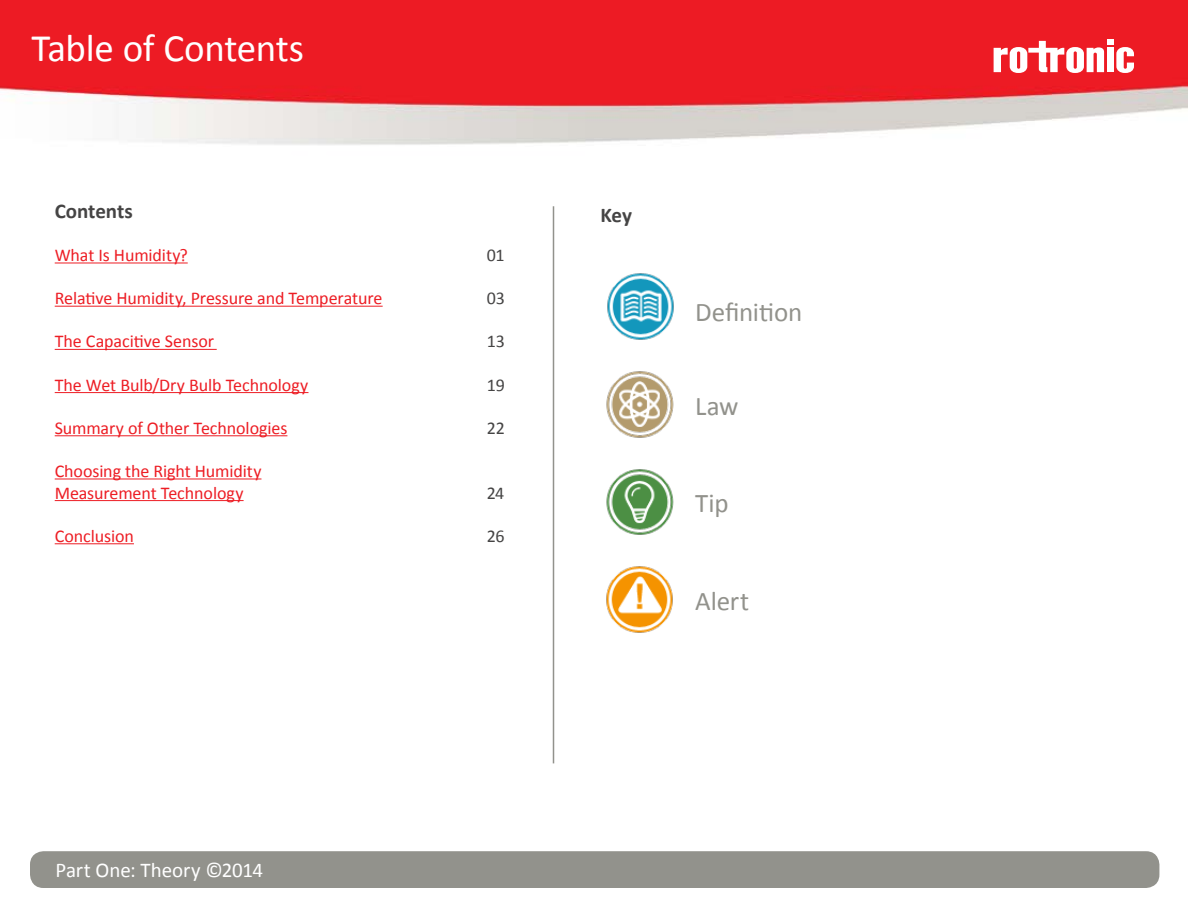
<style>
.page{position:relative;width:1188px;height:918px;background:#fff}
.page>*{position:absolute;margin:0;border:0;box-sizing:border-box;transform-origin:0 0}
.t1{font:39px "Calibri";letter-spacing:-.01em;color:#fff}
.t2{font:27px "Calibri";letter-spacing:-.005em;color:#92928c}
.t3{font:300 21px "Calibri";letter-spacing:-.01em;color:#fff}
.t4{font:21px "Calibri";letter-spacing:-.005em;color:#fff}
.t5{font:700 21px "Calibri";letter-spacing:-.005em;color:#454444}
.t6{font:18px/21.6px "Calibri";letter-spacing:-.005em;color:#ed1d24}
.t7{font:18px "Calibri";letter-spacing:-.01em;color:#454444}
</style>
<div class="page">
<img style="left:0;top:0;width:1188px;height:888px">
<div style="left:30px;top:851px;width:1129px;height:37px;background:#92928c;border-radius:14px"></div>
<img style="left:600px;top:561px;width:78px;height:78px">
<img style="left:600px;top:268px;width:78px;height:78px">
<img style="left:600px;top:366px;width:78px;height:77px">
<img style="left:600px;top:463px;width:78px;height:78px">
<hr style="left:553px;top:206px;width:1px;height:557px;background:#92928c">
<div style="left:1107px;top:48px;width:7px;height:24px;background:#fff"></div>
<svg style="left:1116px;top:47px;width:19px;height:26px"></svg>
<div style="left:1107px;top:39px;width:7px;height:6px;background:#fff"></div>
<svg style="left:994px;top:41px;width:111px;height:32px"></svg>
<hr style="left:55px;top:263px;width:133px;height:1px;background:#ed1d24">
<hr style="left:55px;top:306px;width:328px;height:1px;background:#ed1d24">
<hr style="left:55px;top:349px;width:162px;height:1px;background:#ed1d24">
<hr style="left:55px;top:392px;width:253px;height:1px;background:#ed1d24">
<hr style="left:55px;top:435px;width:232px;height:1px;background:#ed1d24">
<hr style="left:55px;top:479px;width:206px;height:1px;background:#ed1d24">
<hr style="left:55px;top:500px;width:189px;height:1px;background:#ed1d24">
<hr style="left:55px;top:543px;width:79px;height:1px;background:#ed1d24">
<h1 class="t1" style="left:32px;top:23px;width:274px">Table of Contents</h1>
<p class="t5" style="left:55px;top:197px;width:80px">Contents</p>
<p class="t6" style="left:55px;top:244px;width:135px">What Is Humidity?</p>
<p class="t7" style="left:487px;top:244px;width:19px">01</p>
<p class="t6" style="left:55px;top:287px;width:329px">Relative Humidity, Pressure and Temperature</p>
<p class="t7" style="left:487px;top:287px;width:20px">03</p>
<p class="t6" style="left:55px;top:331px;width:161px">The Capacitive Sensor</p>
<p class="t7" style="left:487px;top:330px;width:20px">13</p>
<p class="t6" style="left:55px;top:374px;width:255px">The Wet Bulb/Dry Bulb Technology</p>
<p class="t7" style="left:487px;top:373px;width:20px">19</p>
<p class="t6" style="left:55px;top:417px;width:234px">Summary of Other Technologies</p>
<p class="t7" style="left:487px;top:416px;width:20px">22</p>
<p class="t6" style="left:55px;top:460px;width:208px">Choosing the Right Humidity<br>Measurement Technology</p>
<p class="t7" style="left:487px;top:481px;width:19px">24</p>
<p class="t6" style="left:55px;top:525px;width:81px">Conclusion</p>
<p class="t7" style="left:487px;top:524px;width:19px">26</p>
<p class="t5" style="left:600px;top:202px;width:33px">Key</p>
<h2 class="t2" style="left:695px;top:295px;width:109px">Definition</h2>
<h2 class="t2" style="left:695px;top:389px;width:45px">Law</h2>
<h2 class="t2" style="left:695px;top:486px;width:35px">Tip</h2>
<h2 class="t2" style="left:695px;top:583px;width:55px">Alert</h2>
<p class="t3" style="left:56px;top:854px;width:207px">Part One: Theory ©2014</p>
<p class="t4" style="left:56px;top:857px;width:209px">Part One: Theory ©2014</p>
</div>
